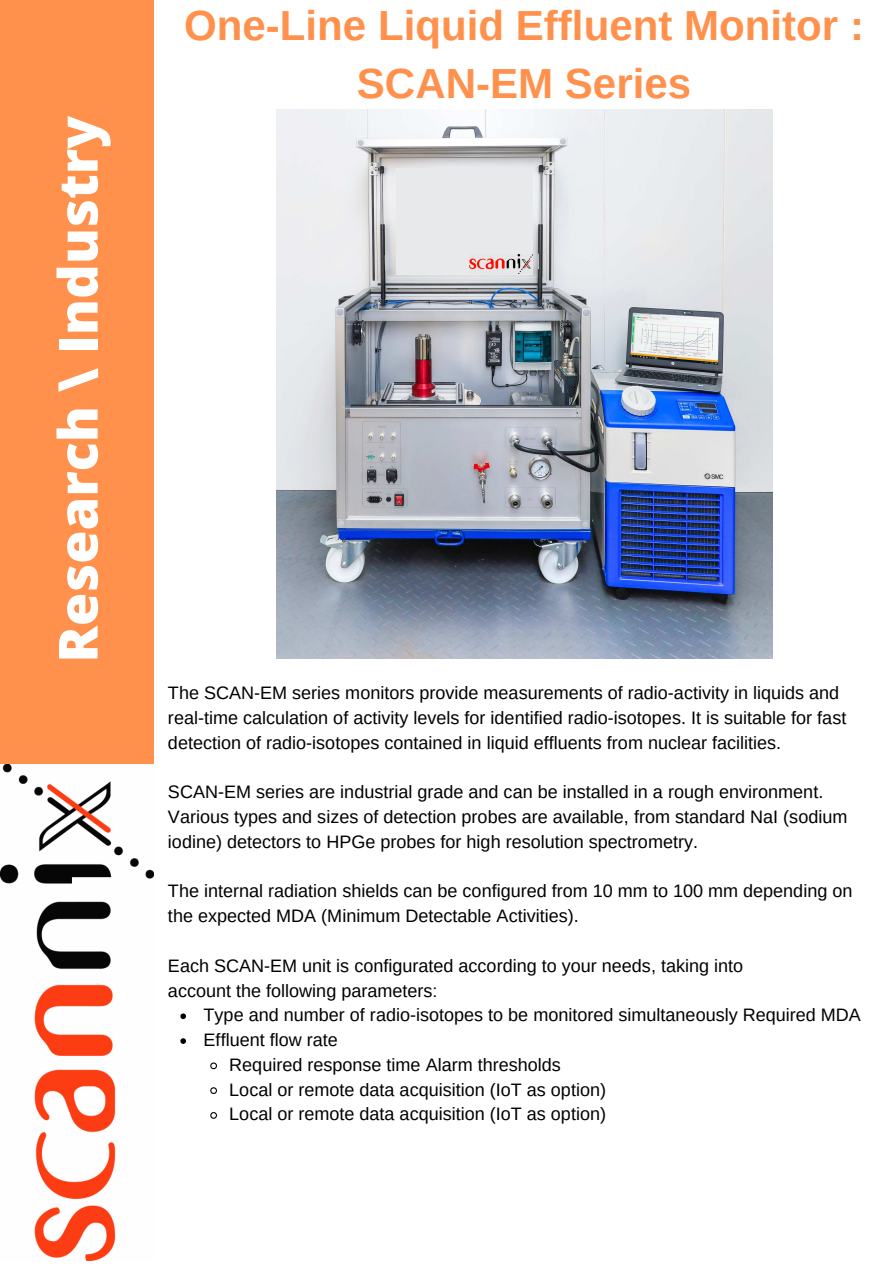
<style>
.page{position:relative;width:894px;height:1264px;background:#fff}
.page>*{position:absolute;margin:0;border:0;box-sizing:border-box;transform-origin:0 0}
.t1{font:800 54px "Open Sans";color:#fff}
.t2{font:700 42px/58.5px "Arimo";color:#ff914d;text-align:center}
.t3{font:18px/24.8px "Arimo";color:#000}
</style>
<div class="page">
<div style="left:0;top:0;width:153px;height:768px;background:#ff914d"></div>
<img style="left:0;top:764px;width:153px;height:496px">
<img style="left:276px;top:109px;width:496px;height:549px">
<svg style="left:180px;top:1013px;width:6px;height:6px"></svg>
<svg style="left:180px;top:1038px;width:6px;height:5px"></svg>
<svg style="left:210px;top:1062px;width:7px;height:8px"></svg>
<svg style="left:210px;top:1087px;width:7px;height:7px"></svg>
<svg style="left:210px;top:1112px;width:7px;height:7px"></svg>
<div style="left:395px;top:168px;width:137px;height:106px;background:#e7e9eb"></div>
<img style="left:469px;top:255px;width:63px;height:19px">
<h1 class="t1" style="left:37px;top:662px;width:548px;rotate:-90deg">Research \ Industry</h1>
<h2 class="t2" style="left:184px;top:-3px;width:681px">One-Line Liquid Effluent Monitor :<br>SCAN-EM Series</h2>
<p class="t3" style="left:168px;top:680px;width:679px">The SCAN-EM series monitors provide measurements of radio-activity in liquids and real-time calculation of activity levels for identified radio-isotopes. It is suitable for fast detection of radio-isotopes contained in liquid effluents from nuclear facilities.</p>
<p class="t3" style="left:168px;top:779px;width:680px">SCAN-EM series are industrial grade and can be installed in a rough environment.<br>Various types and sizes of detection probes are available, from standard NaI (sodium iodine) detectors to HPGe probes for high resolution spectrometry.</p>
<p class="t3" style="left:168px;top:879px;width:685px">The internal radiation shields can be configured from 10 mm to 100 mm depending on the expected MDA (Minimum Detectable Activities).</p>
<p class="t3" style="left:168px;top:953px;width:576px">Each SCAN-EM unit is configurated according to your needs, taking into account the following parameters:</p>
<p class="t3" style="left:203px;top:1002px;width:658px">Type and number of radio-isotopes to be monitored simultaneously Required MDA</p>
<p class="t3" style="left:203px;top:1027px;width:136px">Effluent flow rate</p>
<p class="t3" style="left:229px;top:1052px;width:333px">Required response time Alarm thresholds</p>
<p class="t3" style="left:229px;top:1077px;width:378px">Local or remote data acquisition (IoT as option)</p>
<p class="t3" style="left:229px;top:1101px;width:378px">Local or remote data acquisition (IoT as option)</p>
</div>
